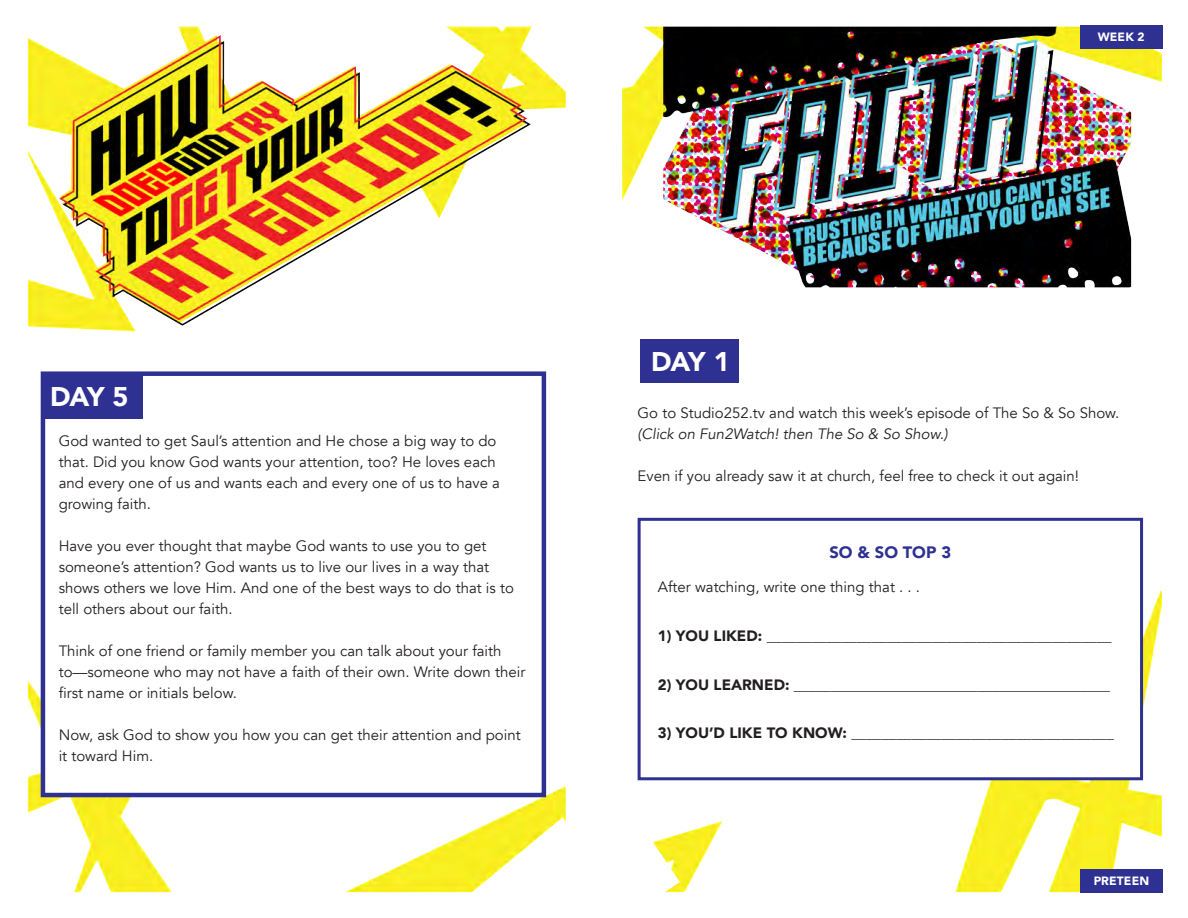
<style>
.page{position:relative;width:1188px;height:918px;background:#fff}
.page>*{position:absolute;margin:0;border:0;box-sizing:border-box;transform-origin:0 0}
.t1{font:900 27px "Avenir";letter-spacing:-.065em;color:#fff}
.t2{font:900 16.5px "Avenir";letter-spacing:-.005em;color:#2e3092}
.t3{font:15px/21px "Avenir";color:#231f20}
.t4{font:900 15px "Avenir";color:#231f20}
.t5{font:italic 15px "Avenir";color:#231f20}
.t6{font:900 12px "Avenir";letter-spacing:.015em;color:#fff}
</style>
<div class="page">
<img style="left:27px;top:25px;width:1136px;height:868px">
<div style="left:640px;top:339px;width:98px;height:44px;background:#2e3092"></div>
<div style="left:638px;top:518px;width:505px;height:262px;background:#fff;border:3px solid #2e3092"></div>
<div style="left:43px;top:374px;width:501px;height:421px;background:#fff"></div>
<div style="left:41px;top:371px;width:505px;height:426px;border:4px solid #2e3092"></div>
<div style="left:41px;top:375px;width:102px;height:44px;background:#2e3092"></div>
<svg style="left:577px;top:808px;width:103px;height:85px"></svg>
<div style="left:1080px;top:26px;width:83px;height:23px;background:#2e3092"></div>
<div style="left:1080px;top:869px;width:83px;height:23px;background:#2e3092"></div>
<p class="t6" style="left:1098px;top:26px;width:48px">WEEK 2</p>
<p class="t1" style="left:50px;top:373px;width:80px">DAY 5</p>
<p class="t3" style="left:59px;top:431px;width:443px">God wanted to get Saul’s attention and He chose a big way to do that. Did you know God wants your attention, too? He loves each and every one of us and wants each and every one of us to have a growing faith.</p>
<p class="t3" style="left:59px;top:536px;width:457px">Have you ever thought that maybe God wants to use you to get someone’s attention? God wants us to live our lives in a way that shows others we love Him. And one of the best ways to do that is to tell others about our faith.</p>
<p class="t3" style="left:59px;top:641px;width:468px">Think of one friend or family member you can talk about your faith to—someone who may not have a faith of their own. Write down their first name or initials below.</p>
<p class="t3" style="left:59px;top:725px;width:463px">Now, ask God to show you how you can get their attention and point it toward Him.</p>
<p class="t1" style="left:651px;top:339px;width:80px">DAY 1</p>
<p class="t3" style="left:638px;top:403px;width:483px">Go to Studio252.tv and watch this week’s episode of The So &amp; So Show.</p>
<p class="t5" style="left:638px;top:425px;width:312px">(Click on Fun2Watch! then The So &amp; So Show.)</p>
<p class="t3" style="left:638px;top:466px;width:443px">Even if you already saw it at church, feel free to check it out again!</p>
<p class="t2" style="left:830px;top:539px;width:123px">SO &amp; SO TOP 3</p>
<p class="t3" style="left:658px;top:577px;width:264px">After watching, write one thing that . . .</p>
<p class="t4" style="left:658px;top:623px;width:455px">1) YOU LIKED: ______________________________________________</p>
<p class="t4" style="left:658px;top:672px;width:454px">2) YOU LEARNED: ___________________________________________</p>
<p class="t4" style="left:658px;top:720px;width:457px">3) YOU’D LIKE TO KNOW: ___________________________________</p>
<p class="t6" style="left:1094px;top:871px;width:57px">PRETEEN</p>
</div>
